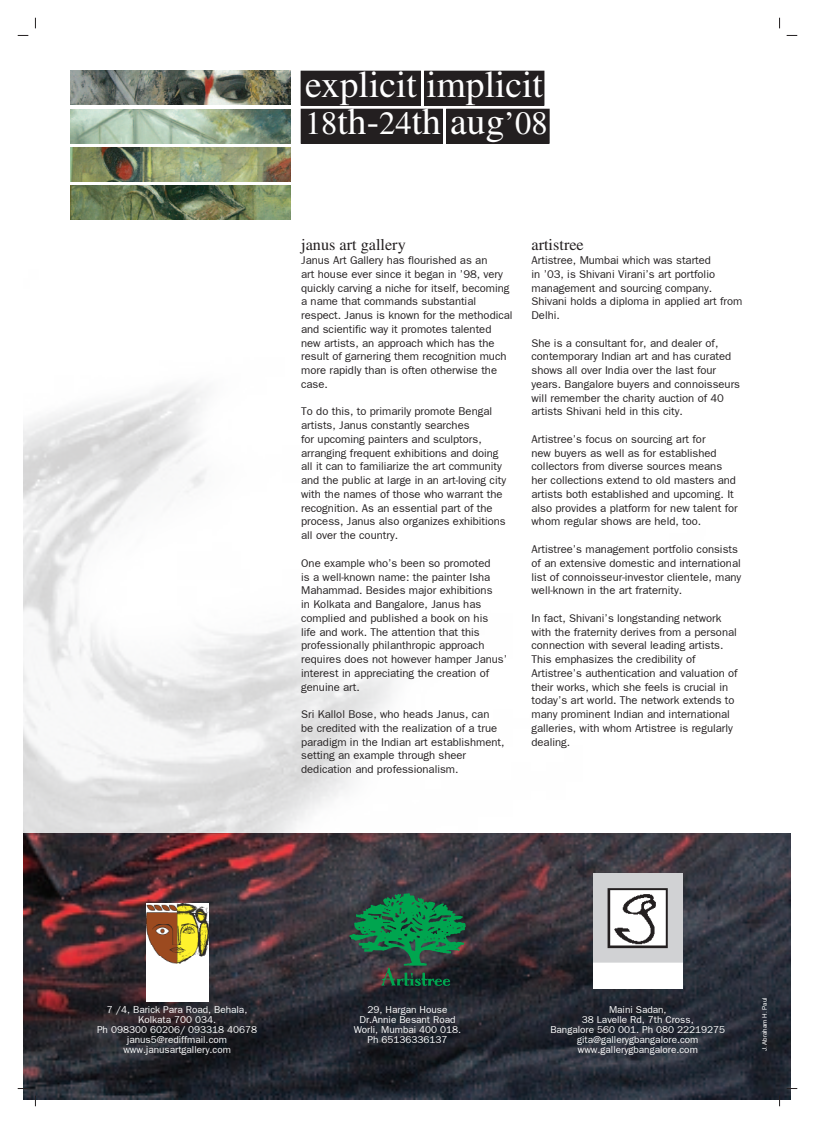
<style>
.page{position:relative;width:815px;height:1124px;background:#fff}
.page>*{position:absolute;margin:0;border:0;box-sizing:border-box;transform-origin:0 0}
.t1{font:37.5px "Times";color:#fff}
.t2{font:16.25px "Times";color:#231f20}
.t3{font:11.25px/13.8px "Frankfurt Gothic Plain";color:#231f20}
.t4{font:10px "Frankfurt Gothic Plain";color:#fff}
.t5{font:6.25px "Arial";color:#fff}
.s1{font-size:32.5px}
</style>
<div class="page">
<img style="left:23px;top:26px;width:764px;height:807px">
<img style="left:23px;top:833px;width:767px;height:265px">
<img style="left:71px;top:71px;width:220px;height:34px">
<img style="left:71px;top:109px;width:220px;height:34px">
<img style="left:71px;top:147px;width:220px;height:34px">
<img style="left:71px;top:186px;width:220px;height:34px">
<img style="left:594px;top:873px;width:88px;height:114px">
<img style="left:146px;top:902px;width:62px;height:99px">
<img style="left:350px;top:893px;width:115px;height:92px">
<div style="left:425px;top:71px;width:119px;height:34px;background:#231f20"></div>
<div style="left:447px;top:109px;width:102px;height:34px;background:#231f20"></div>
<div style="left:301px;top:71px;width:119px;height:34px;background:#231f20"></div>
<div style="left:301px;top:109px;width:141px;height:34px;background:#231f20"></div>
<p class="t1" style="left:305px;top:63px;width:240px">explicit implicit</p>
<p class="t1" style="left:305px;top:100px;width:244px"><span class="s1">18</span>th-<span class="s1">24</span>th aug<span class="s1">’08</span></p>
<p class="t2" style="left:301px;top:236px;width:106px">janus art gallery</p>
<p class="t3" style="left:301px;top:253px;width:213px">Janus Art Gallery has flourished as an<br>art house ever since it began in ’98, very quickly carving a niche for itself, becoming a name that commands substantial respect. Janus is known for the methodical and scientific way it promotes talented new artists, an approach which has the result of garnering them recognition much more rapidly than is often otherwise the case.</p>
<p class="t3" style="left:301px;top:404px;width:206px">To do this, to primarily promote Bengal artists, Janus constantly searches<br>for upcoming painters and sculptors, arranging frequent exhibitions and doing all it can to familiarize the art community and the public at large in an art-loving city with the names of those who warrant the recognition. As an essential part of the process, Janus also organizes exhibitions all over the country.</p>
<p class="t3" style="left:301px;top:555px;width:207px">One example who’s been so promoted<br>is a well-known name: the painter Isha Mahammad. Besides major exhibitions<br>in Kolkata and Bangalore, Janus has complied and published a book on his<br>life and work. The attention that this professionally philanthropic approach requires does not however hamper Janus’ interest in appreciating the creation of genuine art.</p>
<p class="t3" style="left:301px;top:707px;width:205px">Sri Kallol Bose, who heads Janus, can<br>be credited with the realization of a true paradigm in the Indian art establishment, setting an example through sheer dedication and professionalism.</p>
<p class="t2" style="left:531px;top:236px;width:54px">artistree</p>
<p class="t3" style="left:531px;top:253px;width:212px">Artistree, Mumbai which was started<br>in ’03, is Shivani Virani’s art portfolio management and sourcing company.<br>Shivani holds a diploma in applied art from<br>Delhi.</p>
<p class="t3" style="left:531px;top:335px;width:210px">She is a consultant for, and dealer of, contemporary Indian art and has curated shows all over India over the last four years. Bangalore buyers and connoisseurs will remember the charity auction of 40 artists Shivani held in this city.</p>
<p class="t3" style="left:531px;top:432px;width:208px">Artistree’s focus on sourcing art for<br>new buyers as well as for established collectors from diverse sources means her collections extend to old masters and artists both established and upcoming. It also provides a platform for new talent for whom regular shows are held, too.</p>
<p class="t3" style="left:531px;top:542px;width:211px">Artistree’s management portfolio consists of an extensive domestic and international list of connoisseur-investor clientele, many well-known in the art fraternity.</p>
<p class="t3" style="left:531px;top:610px;width:208px">In fact, Shivani’s longstanding network with the fraternity derives from a personal connection with several leading artists.<br>This emphasizes the credibility of Artistree’s authentication and valuation of their works, which she feels is crucial in today’s art world. The network extends to many prominent Indian and international galleries, with whom Artistree is regularly dealing.</p>
<p class="t4" style="left:107px;top:1003px;width:142px">7 /4, Barick Para Road, Behala,</p>
<p class="t4" style="left:138px;top:1013px;width:79px">Kolkata 700 034.</p>
<p class="t4" style="left:97px;top:1023px;width:162px">Ph 098300 60206/ 093318 40678</p>
<p class="t4" style="left:127px;top:1033px;width:101px">janus5@rediffmail.com</p>
<p class="t4" style="left:123px;top:1043px;width:109px">www.janusartgallery.com</p>
<p class="t4" style="left:367px;top:1003px;width:81px">29, Hargan House</p>
<p class="t4" style="left:359px;top:1013px;width:98px">Dr.Annie Besant Road</p>
<p class="t4" style="left:354px;top:1023px;width:109px">Worli, Mumbai 400 018.</p>
<p class="t4" style="left:367px;top:1033px;width:82px">Ph 65136336137</p>
<p class="t4" style="left:609px;top:1003px;width:59px">Maini Sadan,</p>
<p class="t4" style="left:582px;top:1013px;width:113px">38 Lavelle Rd, 7th Cross,</p>
<p class="t4" style="left:550px;top:1023px;width:176px">Bangalore 560 001. Ph 080 22219275</p>
<p class="t4" style="left:577px;top:1033px;width:123px">gita@gallerygbangalore.com</p>
<p class="t4" style="left:578px;top:1043px;width:122px">www.gallerygbangalore.com</p>
<p class="t5" style="left:760px;top:1051px;width:55px;rotate:-90deg">J. Abraham H. Paul</p>
</div>
